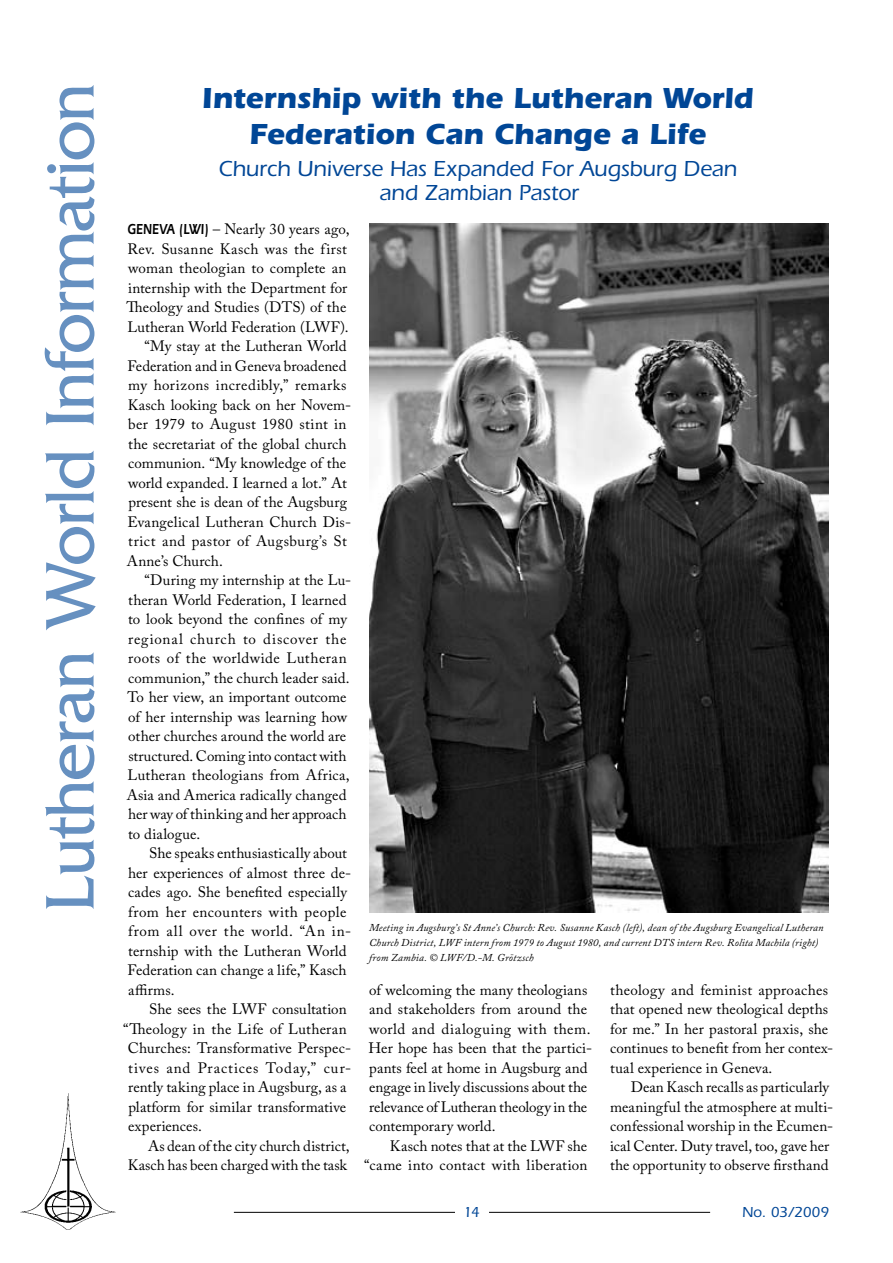
<style>
.page{position:relative;width:893px;height:1263px;background:#fff}
.page>*{position:absolute;margin:0;border:0;box-sizing:border-box;transform-origin:0 0}
.t1{font:72px "Friz Quadrata";letter-spacing:-.02em;color:#6690c0}
.t2{font:700 30px/36px "Itc Eras";letter-spacing:-.005em;color:#004696;text-align:center}
.t3{font:500 22.5px/24px "Itc Eras";letter-spacing:-.005em;color:#004696;text-align:center}
.t4{font:15px/19.5px "Adobe Caslon Pro";letter-spacing:.01em;color:#000}
.t5{font:15px "Adobe Caslon Pro";letter-spacing:.03em;color:#000}
.t6{font:15px "Adobe Caslon Pro";letter-spacing:.06em;color:#000}
.t7{font:15px "Adobe Caslon Pro";letter-spacing:.055em;color:#000}
.t8{font:15px "Adobe Caslon Pro";letter-spacing:.04em;color:#000}
.t9{font:500 15px "Itc Eras";letter-spacing:-.005em;color:#004696}
.t10{font:italic 10.5px/15px "Adobe Caslon Pro";letter-spacing:.015em;color:#000}
.s1{font-family:"Itc Eras";font-weight:600}
</style>
<div class="page">
<hr style="left:489px;top:1212px;width:221px;height:1px;background:#000">
<hr style="left:234px;top:1212px;width:221px;height:1px;background:#000">
<img style="left:20px;top:1093px;width:96px;height:137px">
<img style="left:370px;top:224px;width:459px;height:689px">
<h1 class="t1" style="left:30px;top:912px;width:830px;rotate:-90deg">Lutheran World Information</h1>
<h2 class="t2" style="left:202px;top:80px;width:553px">Internship with the Lutheran World<br>Federation Can Change a Life</h2>
<h3 class="t3" style="left:218px;top:157px;width:520px">Church Universe Has Expanded For Augsburg Dean and Zambian Pastor</h3>
<p class="t4" style="left:127px;top:219px;width:224px"><span class="s1">GENEVA (LWI)</span> – Nearly 30 years ago,</p>
<p class="t5" style="left:128px;top:240px;width:221px">Rev. Susanne Kasch was the first</p>
<p class="t4" style="left:128px;top:258px;width:220px">woman theologian to complete an</p>
<p class="t4" style="left:128px;top:278px;width:221px">internship with the Department for</p>
<p class="t4" style="left:127px;top:297px;width:221px">Theology and Studies (DTS) of the</p>
<p class="t4" style="left:128px;top:317px;width:222px">Lutheran World Federation (LWF).</p>
<p class="t4" style="left:144px;top:336px;width:204px">“My stay at the Lutheran World</p>
<p class="t4" style="left:128px;top:356px;width:220px">Federation and in Geneva broadened</p>
<p class="t5" style="left:128px;top:376px;width:220px">my horizons incredibly,” remarks</p>
<p class="t4" style="left:128px;top:395px;width:225px">Kasch looking back on her Novem-</p>
<p class="t4" style="left:128px;top:414px;width:220px">ber 1979 to August 1980 stint in</p>
<p class="t4" style="left:128px;top:434px;width:220px">the secretariat of the global church</p>
<p class="t4" style="left:128px;top:453px;width:220px">communion. “My knowledge of the</p>
<p class="t4" style="left:128px;top:473px;width:220px">world expanded. I learned a lot.” At</p>
<p class="t4" style="left:128px;top:492px;width:220px">present she is dean of the Augsburg</p>
<p class="t4" style="left:127px;top:512px;width:225px">Evangelical Lutheran Church Dis-</p>
<p class="t5" style="left:128px;top:532px;width:220px">trict and pastor of Augsburg’s St</p>
<p class="t4" style="left:127px;top:551px;width:98px">Anne’s Church.</p>
<p class="t4" style="left:144px;top:570px;width:208px">“During my internship at the Lu-</p>
<p class="t4" style="left:128px;top:590px;width:220px">theran World Federation, I learned</p>
<p class="t4" style="left:128px;top:609px;width:220px">to look beyond the confines of my</p>
<p class="t7" style="left:128px;top:630px;width:220px">regional church to discover the</p>
<p class="t5" style="left:128px;top:649px;width:220px">roots of the worldwide Lutheran</p>
<p class="t4" style="left:128px;top:668px;width:223px">communion,” the church leader said.</p>
<p class="t4" style="left:127px;top:687px;width:221px">To her view, an important outcome</p>
<p class="t4" style="left:128px;top:707px;width:220px">of her internship was learning how</p>
<p class="t4" style="left:128px;top:726px;width:220px">other churches around the world are</p>
<p class="t4" style="left:128px;top:746px;width:220px">structured. Coming into contact with</p>
<p class="t4" style="left:128px;top:765px;width:224px">Lutheran theologians from Africa,</p>
<p class="t4" style="left:127px;top:785px;width:221px">Asia and America radically changed</p>
<p class="t4" style="left:128px;top:804px;width:220px">her way of thinking and her approach</p>
<p class="t4" style="left:128px;top:824px;width:74px">to dialogue.</p>
<p class="t4" style="left:149px;top:843px;width:199px">She speaks enthusiastically about</p>
<p class="t4" style="left:128px;top:863px;width:224px">her experiences of almost three de-</p>
<p class="t4" style="left:128px;top:882px;width:220px">cades ago. She benefited especially</p>
<p class="t5" style="left:128px;top:903px;width:220px">from her encounters with people</p>
<p class="t8" style="left:128px;top:922px;width:224px">from all over the world. “An in-</p>
<p class="t4" style="left:128px;top:941px;width:220px">ternship with the Lutheran World</p>
<p class="t4" style="left:128px;top:960px;width:221px">Federation can change a life,” Kasch</p>
<p class="t4" style="left:128px;top:980px;width:48px">affirms.</p>
<p class="t4" style="left:149px;top:999px;width:199px">She sees the LWF consultation</p>
<p class="t4" style="left:123px;top:1019px;width:225px">“Theology in the Life of Lutheran</p>
<p class="t4" style="left:128px;top:1038px;width:225px">Churches: Transformative Perspec-</p>
<p class="t6" style="left:128px;top:1059px;width:224px">tives and Practices Today,” cur-</p>
<p class="t4" style="left:128px;top:1077px;width:220px">rently taking place in Augsburg, as a</p>
<p class="t4" style="left:128px;top:1097px;width:219px">platform for similar transformative</p>
<p class="t4" style="left:128px;top:1116px;width:75px">experiences.</p>
<p class="t4" style="left:148px;top:1136px;width:203px">As dean of the city church district,</p>
<p class="t4" style="left:128px;top:1155px;width:221px">Kasch has been charged with the task</p>
<p class="t10" style="left:369px;top:919px;width:456px">Meeting in Augsburg’s St Anne’s Church: Rev. Susanne Kasch (left), dean of the Augsburg Evangelical Lutheran<br>Church District, LWF intern from 1979 to August 1980, and current DTS intern Rev. Rolita Machila (right) from Zambia. © LWF/D.-M. Grötzsch</p>
<p class="t4" style="left:369px;top:980px;width:225px">of welcoming the many theologians and stakeholders from around the world and dialoguing with them.<br>Her hope has been that the partici&shy;pants feel at home in Augsburg and engage in lively discussions about the relevance of Lutheran theology in the contemporary world.</p>
<p class="t4" style="left:364px;top:1136px;width:225px;text-align:right">Kasch notes that at the LWF she “came into contact with liberation</p>
<p class="t4" style="left:610px;top:980px;width:224px">theology and feminist approaches that opened new theological depths for me.” In her pastoral praxis, she continues to benefit from her contex&shy;tual experience in Geneva.</p>
<p class="t4" style="left:610px;top:1077px;width:224px;text-indent:21px">Dean Kasch recalls as particularly meaningful the atmosphere at multi&shy;confessional worship in the Ecumen&shy;ical Center. Duty travel, too, gave her the opportunity to observe firsthand</p>
<p class="t9" style="left:464px;top:1203px;width:16px">14</p>
<p class="t9" style="left:742px;top:1203px;width:89px">No. 03/2009</p>
</div>
